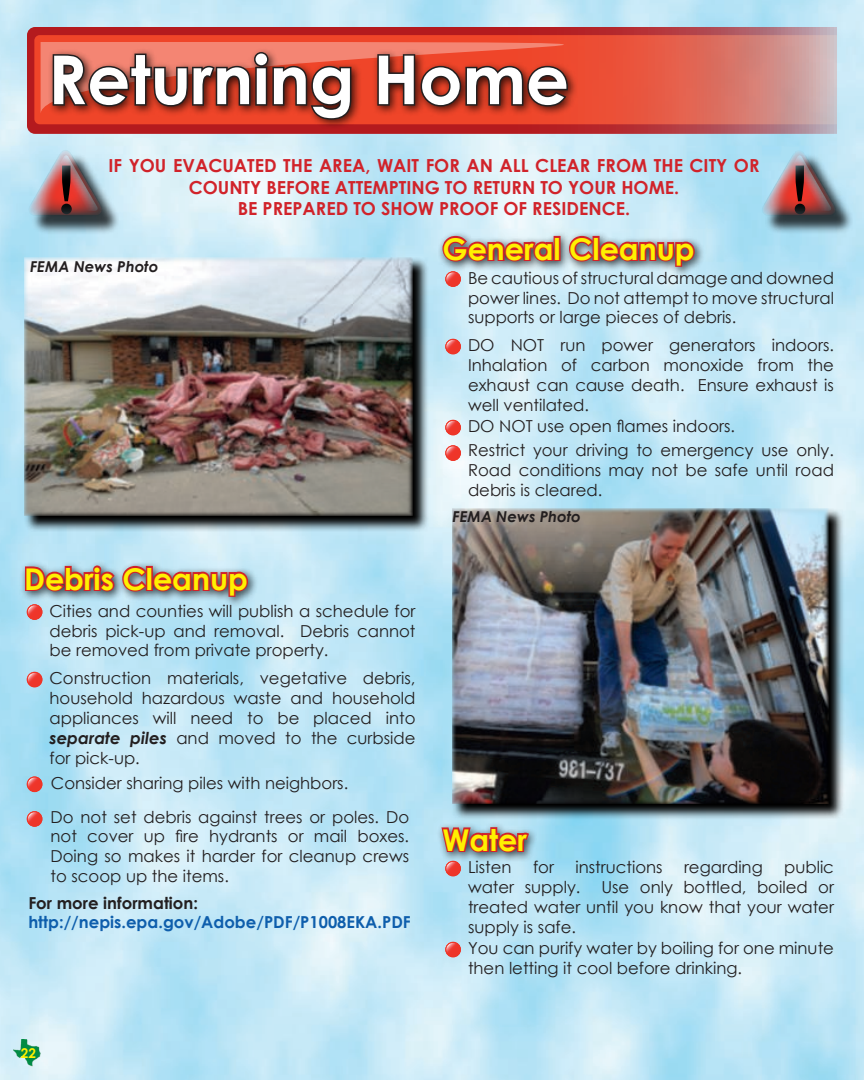
<style>
.page{position:relative;width:864px;height:1080px;background:#fff}
.page>*{position:absolute;margin:0;border:0;box-sizing:border-box;transform-origin:0 0}
.t1{font:700 67.5px "Century Gothic";color:#fff}
.t2{font:700 66px "Trebuchet MS";color:#000}
.t3{font:700 30px "Century Gothic";color:#fff101}
.t4{font:700 18px/21.6px "Century Gothic";color:#d1232a;text-align:center}
.t5{font:16.5px/19.8px "Century Gothic";color:#231f20;text-align:justify}
.t6{font:700 16.5px "Century Gothic";color:#0e5eac}
.t7{font:700 16.5px "Century Gothic";color:#231f20}
.t8{font:italic 700 15px "Century Gothic";color:#231f20}
.t9{font:700 13.5px "Century Gothic";color:#fff101}
.s1{font-weight:700;font-style:italic}
</style>
<div class="page">
<img style="left:0;top:0;width:864px;height:1080px">
<img style="left:14px;top:1040px;width:26px;height:26px">
<div style="left:437px;top:822px;width:102px;height:41px;background:#000;opacity:.75"></div>
<svg style="left:440px;top:826px;width:91px;height:29px;background:#aa626c"></svg>
<svg style="left:446px;top:861px;width:14px;height:15px"></svg>
<div style="left:446px;top:861px;width:14px;height:15px;border:1px solid #ee3528;border-radius:50%"></div>
<svg style="left:446px;top:942px;width:14px;height:15px"></svg>
<div style="left:446px;top:942px;width:14px;height:15px;border:1px solid #ee3528;border-radius:50%"></div>
<div style="left:32px;top:153px;width:89px;height:81px;background:#000;opacity:.75"></div>
<img style="left:28px;top:150px;width:75px;height:66px">
<div style="left:765px;top:153px;width:89px;height:81px;background:#000;opacity:.75"></div>
<img style="left:762px;top:150px;width:74px;height:66px">
<svg style="left:27px;top:27px;width:810px;height:107px;background:#b43339"></svg>
<svg style="left:34px;top:35px;width:803px;height:89px;background:#e55b47"></svg>
<svg style="left:41px;top:42px;width:823px;height:72px;background:#df7f72"></svg>
<div style="left:438px;top:231px;width:268px;height:46px;background:#000;opacity:.75"></div>
<svg style="left:441px;top:234px;width:113px;height:30px;background:#b76d74"></svg>
<div style="left:554px;top:236px;width:7px;height:25px;border:3px solid #d1232a"></div>
<svg style="left:567px;top:234px;width:130px;height:34px;background:#b2777f"></svg>
<svg style="left:446px;top:339px;width:14px;height:15px"></svg>
<div style="left:446px;top:339px;width:14px;height:15px;border:1px solid #ee3528;border-radius:50%"></div>
<svg style="left:446px;top:420px;width:14px;height:15px"></svg>
<div style="left:446px;top:420px;width:14px;height:15px;border:1px solid #ee3528;border-radius:50%"></div>
<svg style="left:446px;top:446px;width:14px;height:14px"></svg>
<div style="left:446px;top:446px;width:14px;height:14px;border:1px solid #ee3528;border-radius:50%"></div>
<svg style="left:446px;top:272px;width:14px;height:14px"></svg>
<div style="left:446px;top:272px;width:14px;height:14px;border:1px solid #ee3528;border-radius:50%"></div>
<svg style="left:24px;top:257px;width:405px;height:275px;background:#64767c"></svg>
<img style="left:24px;top:258px;width:388px;height:258px">
<svg style="left:452px;top:508px;width:393px;height:312px;background:#61757d"></svg>
<img style="left:452px;top:508px;width:377px;height:296px">
<div style="left:48px;top:48px;width:530px;height:82px;background:#000;opacity:.75"></div>
<svg style="left:51px;top:50px;width:302px;height:72px;background:#923c2f"></svg>
<svg style="left:376px;top:53px;width:193px;height:55px;background:#822b1e"></svg>
<div style="left:20px;top:561px;width:239px;height:46px;background:#000;opacity:.75"></div>
<svg style="left:23px;top:563px;width:227px;height:35px;background:#ac7680"></svg>
<svg style="left:27px;top:605px;width:15px;height:14px"></svg>
<div style="left:27px;top:605px;width:15px;height:14px;border:1px solid #ee3528;border-radius:50%"></div>
<svg style="left:27px;top:672px;width:15px;height:15px"></svg>
<div style="left:27px;top:672px;width:15px;height:15px;border:1px solid #ee3528;border-radius:50%"></div>
<div style="left:27px;top:777px;width:15px;height:15px;background:#ee3528;border-radius:50%"></div>
<div style="left:27px;top:777px;width:15px;height:15px;border:1px solid #ee3528;border-radius:50%"></div>
<svg style="left:27px;top:777px;width:15px;height:14px"></svg>
<div style="left:27px;top:777px;width:15px;height:14px;border:1px solid #ee3528;border-radius:50%"></div>
<svg style="left:27px;top:812px;width:15px;height:14px"></svg>
<div style="left:27px;top:812px;width:15px;height:14px;border:1px solid #ee3528;border-radius:50%"></div>
<h1 class="t1" style="left:48px;top:36px;width:523px">Returning Home</h1>
<p class="t4" style="left:108px;top:154px;width:653px">IF YOU EVACUATED THE AREA, WAIT FOR AN ALL CLEAR FROM THE CITY OR<br>COUNTY BEFORE ATTEMPTING TO RETURN TO YOUR HOME.<br>BE PREPARED TO SHOW PROOF OF RESIDENCE.</p>
<h3 class="t3" style="left:442px;top:229px;width:254px">General Cleanup</h3>
<h2 class="t2" style="left:54px;top:152px;width:26px">!</h2>
<h2 class="t2" style="left:788px;top:152px;width:26px">!</h2>
<p class="t8" style="left:30px;top:257px;width:130px">FEMA News Photo</p>
<p class="t5" style="left:468px;top:267px;width:368px">Be cautious of structural damage and downed power lines. Do not attempt to move structural supports or large pieces of debris.</p>
<p class="t5" style="left:468px;top:335px;width:368px">DO NOT run power generators indoors.<br>Inhalation of carbon monoxide from the exhaust can cause death. Ensure exhaust is well ventilated.</p>
<p class="t5" style="left:468px;top:414px;width:368px;line-height:24px">DO NOT use open flames indoors.<br>Restrict your driving to emergency use only.</p>
<p class="t5" style="left:468px;top:460px;width:368px">Road conditions may not be safe until road debris is cleared.</p>
<h3 class="t3" style="left:24px;top:559px;width:225px">Debris Cleanup</h3>
<p class="t5" style="left:50px;top:600px;width:368px">Cities and counties will publish a schedule for debris pick-up and removal. Debris cannot be removed from private property.</p>
<p class="t5" style="left:50px;top:668px;width:368px">Construction materials, vegetative debris, household hazardous waste and household appliances will need to be placed into <span class="s1">separate piles</span> and moved to the curbside for pick-up.</p>
<p class="t5" style="left:51px;top:766px;width:360px;line-height:33.2px">Consider sharing piles with neighbors.<br>Do not set debris against trees or poles. Do</p>
<p class="t5" style="left:51px;top:826px;width:360px">not cover up fire hydrants or mail boxes.<br>Doing so makes it harder for cleanup crews to scoop up the items.</p>
<p class="t7" style="left:28px;top:892px;width:171px">For more information:</p>
<p class="t6" style="left:28px;top:912px;width:384px">http://nepis.epa.gov/Adobe/PDF/P1008EKA.PDF</p>
<p class="t8" style="left:453px;top:507px;width:130px">FEMA News Photo</p>
<h3 class="t3" style="left:442px;top:820px;width:86px">Water</h3>
<p class="t5" style="left:468px;top:857px;width:45px">Listen</p>
<p class="t5" style="left:533px;top:857px;width:22px">for</p>
<p class="t5" style="left:575px;top:857px;width:89px">instructions</p>
<p class="t5" style="left:684px;top:857px;width:80px">regarding</p>
<p class="t5" style="left:784px;top:857px;width:51px">public</p>
<p class="t5" style="left:468px;top:877px;width:114px">water supply.</p>
<p class="t5" style="left:468px;top:877px;width:368px;text-indent:133px">Use only bottled, boiled or treated water until you know that your water supply is safe.</p>
<p class="t5" style="left:468px;top:938px;width:367px">You can purify water by boiling for one minute then letting it cool before drinking.</p>
<p class="t9" style="left:21px;top:1044px;width:17px">22</p>
</div>
